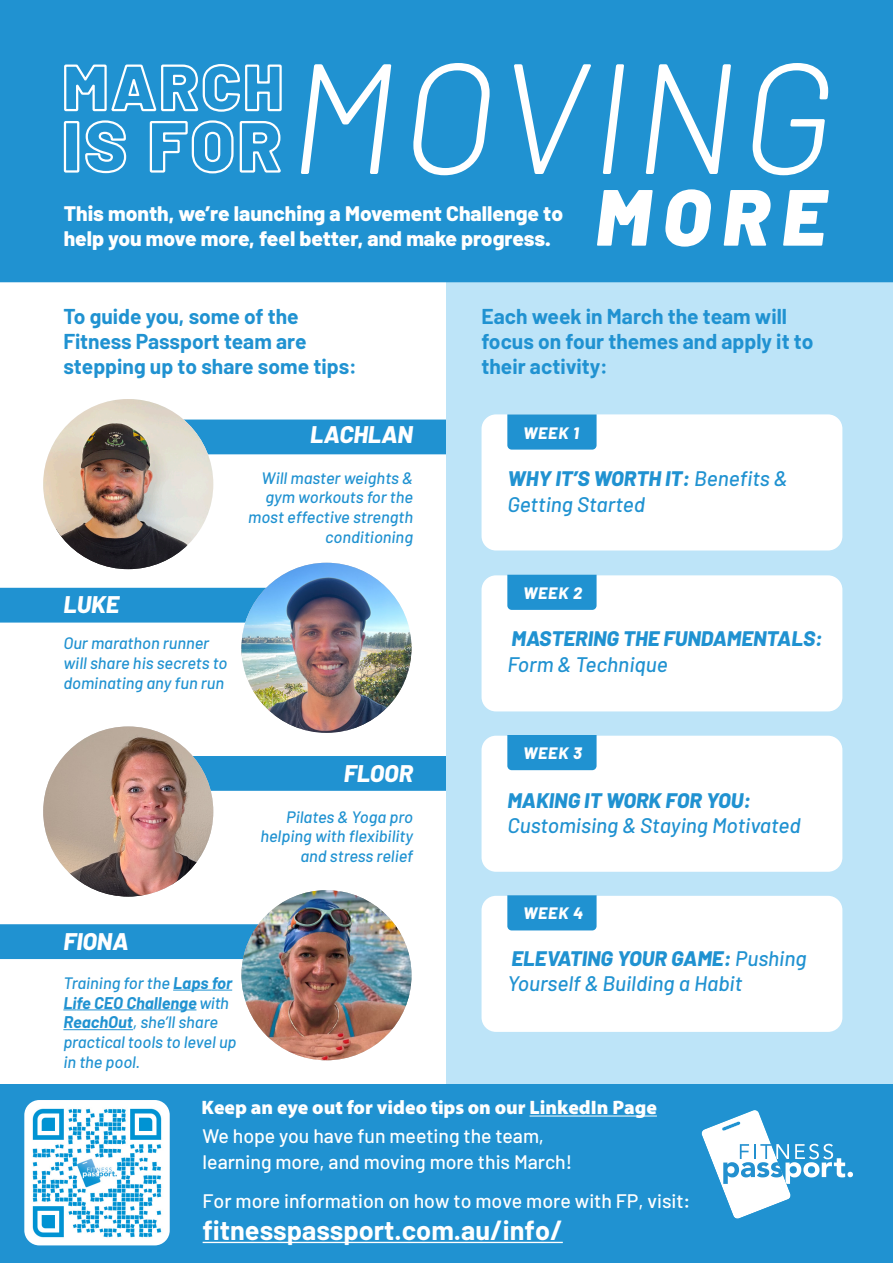
<style>
.page{position:relative;width:893px;height:1263px;background:#fff}
.page>*{position:absolute;margin:0;border:0;box-sizing:border-box;transform-origin:0 0}
.t1{font:italic 300 156.75px "Barlow";letter-spacing:.025em;color:#fff}
.t2{font:italic 900 79.5px "Barlow";color:#fff}
.t3{font:700 27px "Barlow";color:#fff}
.t4{font:italic 800 24px "Barlow";color:#fff}
.t5{font:700 21px/25.2px "Barlow";color:#2092d1}
.t6{font:italic 500 21px/25.2px "Barlow";color:#2092d1}
.t7{font:800 21px/25.2px "Barlow";color:#fff}
.t8{font:italic 800 21px "Barlow";color:#2092d1}
.t9{font:500 19.5px/26.2px "Barlow";color:#fff}
.t10{font:900 19.5px "Myriad Pro";color:#fff}
.t11{font:italic 500 16.5px/19.8px "Barlow";color:#2092d1;text-align:right}
.t12{font:italic 800 16.5px "Barlow";letter-spacing:.05em;color:#fff}
.s1{font-weight:700}
.s2{font-weight:800}
</style>
<div class="page">
<div style="left:79px;top:756px;width:385px;height:35px;background:#2092d1"></div>
<div style="left:87px;top:420px;width:373px;height:34px;background:#2092d1"></div>
<div style="left:0;top:588px;width:265px;height:35px;background:#2092d1"></div>
<div style="left:446px;top:175px;width:447px;height:981px;background:#bde4f8"></div>
<div style="left:0;top:924px;width:258px;height:35px;background:#2092d1"></div>
<div style="left:0;top:0;width:893px;height:282px;background:#2092d1"></div>
<div style="left:0;top:1084px;width:893px;height:179px;background:#2092d1"></div>
<svg style="left:701px;top:1110px;width:152px;height:109px"></svg>
<svg style="left:62px;top:63px;width:222px;height:112px;background:#43a3d8"></svg>
<hr style="left:530px;top:1115px;width:127px;height:1px;background:#fff">
<img style="left:43px;top:399px;width:170px;height:170px;border-radius:85px">
<img style="left:241px;top:563px;width:170px;height:170px;border-radius:85px">
<img style="left:241px;top:890px;width:170px;height:170px;border-radius:85px">
<hr style="left:173px;top:990px;width:39px;height:1px;background:#2092d1">
<svg style="left:212px;top:990px;width:20px;height:1px"></svg>
<svg style="left:63px;top:1009px;width:19px;height:1px"></svg>
<hr style="left:82px;top:1009px;width:106px;height:1px;background:#2092d1">
<hr style="left:63px;top:1029px;width:70px;height:1px;background:#2092d1">
<img style="left:43px;top:726px;width:170px;height:170px;border-radius:85px">
<div style="left:482px;top:414px;width:360px;height:136px;background:#fff;border-radius:14px"></div>
<svg style="left:507px;top:414px;width:90px;height:36px;background:#2795d2"></svg>
<div style="left:482px;top:575px;width:360px;height:136px;background:#fff;border-radius:14px"></div>
<div style="left:507px;top:575px;width:90px;height:35px;background:#2092d1"></div>
<div style="left:482px;top:736px;width:360px;height:136px;background:#fff;border-radius:14px"></div>
<div style="left:507px;top:735px;width:90px;height:35px;background:#2092d1"></div>
<div style="left:482px;top:896px;width:360px;height:136px;background:#fff;border-radius:14px"></div>
<div style="left:507px;top:895px;width:90px;height:35px;background:#2092d1"></div>
<hr style="left:203px;top:1242px;width:360px;height:1px;background:#fff">
<img style="left:24px;top:1100px;width:146px;height:145px">
<h1 class="t1" style="left:288px;top:20px;width:545px">MOVING</h1>
<p class="t7" style="left:64px;top:200px;width:501px">This month, we’re launching a Movement Challenge to help you move more, feel better, and make progress.</p>
<h2 class="t2" style="left:595px;top:157px;width:232px">MORE</h2>
<p class="t5" style="left:63px;top:302px;width:295px">To guide you, some of the<br>Fitness Passport team are stepping up to share some tips:</p>
<p class="t5" style="left:481px;top:302px;width:333px">Each week in March the team will focus on four themes and apply it to their activity:</p>
<h3 class="t4" style="left:63px;top:587px;width:57px">LUKE</h3>
<p class="t11" style="left:63px;top:632px;width:165px;text-align:left">Our marathon runner will share his secrets to dominating any fun run</p>
<h3 class="t4" style="left:310px;top:416px;width:104px">LACHLAN</h3>
<p class="t11" style="left:248px;top:466px;width:166px">Will master weights &amp; gym workouts for the most effective strength conditioning</p>
<h3 class="t4" style="left:344px;top:755px;width:71px">FLOOR</h3>
<p class="t11" style="left:260px;top:805px;width:154px">Pilates &amp; Yoga pro helping with flexibility and stress relief</p>
<h3 class="t4" style="left:63px;top:923px;width:67px">FIONA</h3>
<p class="t11" style="left:63px;top:972px;width:175px;text-align:left">Training for the <span class="s1">Laps for<br>Life CEO Challenge</span> with<br><span class="s1">ReachOut</span>, she’ll share practical tools to level up in the pool.</p>
<p class="t12" style="left:523px;top:421px;width:57px">WEEK 1</p>
<p class="t6" style="left:507px;top:464px;width:282px"><span class="s2">WHY IT’S WORTH IT:</span> Benefits &amp;<br>Getting Started</p>
<p class="t12" style="left:523px;top:580px;width:61px">WEEK 2</p>
<p class="t8" style="left:512px;top:623px;width:313px">MASTERING THE FUNDAMENTALS:</p>
<p class="t6" style="left:507px;top:650px;width:162px">Form &amp; Technique</p>
<p class="t12" style="left:523px;top:741px;width:61px">WEEK 3</p>
<p class="t8" style="left:507px;top:784px;width:245px">MAKING IT WORK FOR YOU:</p>
<p class="t6" style="left:507px;top:811px;width:295px">Customising &amp; Staying Motivated</p>
<p class="t12" style="left:523px;top:901px;width:62px">WEEK 4</p>
<p class="t6" style="left:507px;top:944px;width:301px"><span class="s2">ELEVATING YOUR GAME:</span> Pushing<br>Yourself &amp; Building a Habit</p>
<p class="t10" style="left:201px;top:1094px;width:457px">Keep an eye out for video tips on our LinkedIn Page</p>
<p class="t9" style="left:203px;top:1122px;width:371px">We hope you have fun meeting the team, learning more, and moving more this March!</p>
<p class="t9" style="left:203px;top:1187px;width:489px">For more information on how to move more with FP, visit:</p>
<h3 class="t3" style="left:203px;top:1211px;width:362px">fitnesspassport.com.au/info/</h3>
</div>
